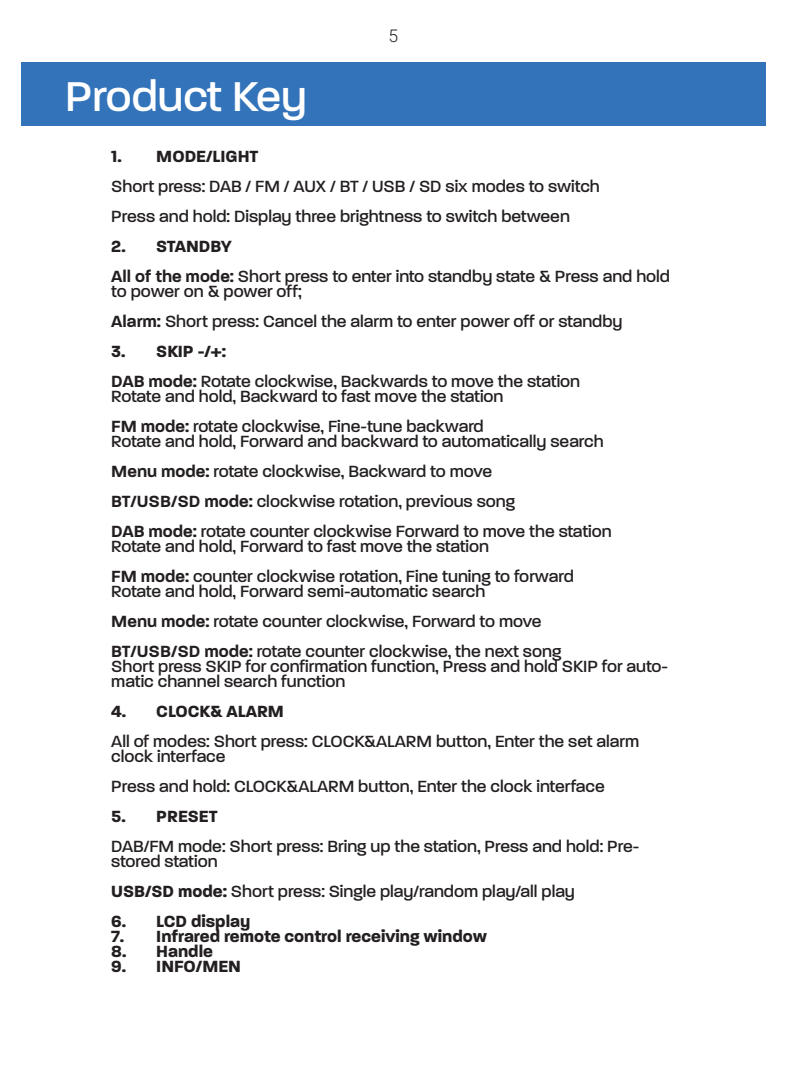
<style>
.page{position:relative;width:787px;height:1092px;background:#fff}
.page>*{position:absolute;margin:0;border:0;box-sizing:border-box;transform-origin:0 0}
.t1{font:500 45px "Paralucent";color:#fff}
.t2{font:500 17.5px/30px "Paralucent";color:#231f20}
.t3{font:700 17.5px "Paralucent";color:#231f20}
.t4{font:300 17.5px "Roboto";color:#231f20}
.s1{font-weight:700}
.s2{font-weight:600}
</style>
<div class="page">
<div style="left:21px;top:62px;width:744px;height:63px;background:#3273ba"></div>
<p class="t4" style="left:388px;top:23px;width:11px">5</p>
<h1 class="t1" style="left:65px;top:70px;width:243px">Product Key</h1>
<p class="t3" style="left:111px;top:146px;width:149px">1. MODE/LIGHT</p>
<p class="t2" style="left:111px;top:171px;width:490px">Short press: DAB / FM / AUX / BT / USB / SD six modes to switch<br>Press and hold: Display three brightness to switch between</p>
<p class="t2" style="left:111px;top:231px;width:560px"><span class="s1">2. STANDBY<br></span><span class="s2">All of the mode:</span> Short press to enter into standby state &amp; Press and hold</p>
<p class="t2" style="left:111px;top:276px;width:513px">to power on &amp; power off;<br><span class="s2">Alarm:</span> Short press: Cancel the alarm to enter power off or standby</p>
<p class="t2" style="left:111px;top:336px;width:470px"><span class="s1">3. SKIP -/+:<br></span><span class="s2">DAB mode:</span> Rotate clockwise, Backwards to move the station</p>
<p class="t2" style="left:111px;top:381px;width:394px">Rotate and hold, Backward to fast move the station<br><span class="s2">FM mode:</span> rotate clockwise, Fine-tune backward</p>
<p class="t2" style="left:111px;top:426px;width:502px">Rotate and hold, Forward and backward to automatically search <span class="s2">Menu mode:</span> rotate clockwise, Backward to move<br><span class="s2">BT/USB/SD mode:</span> clockwise rotation, previous song<br><span class="s2">DAB mode:</span> rotate counter clockwise Forward to move the station</p>
<p class="t2" style="left:111px;top:531px;width:464px">Rotate and hold, Forward to fast move the station<br><span class="s2">FM mode:</span> counter clockwise rotation, Fine tuning to forward</p>
<p class="t2" style="left:111px;top:576px;width:451px">Rotate and hold, Forward semi-automatic search<br><span class="s2">Menu mode:</span> rotate counter clockwise, Forward to move<br><span class="s2">BT/USB/SD mode:</span> rotate counter clockwise, the next song</p>
<p class="t2" style="left:111px;top:659px;width:558px;line-height:15px">Short press SKIP for confirmation function, Press and hold SKIP for auto&shy;matic channel search function</p>
<p class="t3" style="left:111px;top:701px;width:174px">4. CLOCK&amp; ALARM</p>
<p class="t2" style="left:111px;top:734px;width:529px;line-height:15px">All of modes: Short press: CLOCK&amp;ALARM button, Enter the set alarm clock interface</p>
<p class="t2" style="left:111px;top:771px;width:495px">Press and hold: CLOCK&amp;ALARM button, Enter the clock interface</p>
<p class="t3" style="left:111px;top:806px;width:108px">5. PRESET</p>
<p class="t2" style="left:111px;top:839px;width:529px;line-height:15px">DAB/FM mode: Short press: Bring up the station, Press and hold: Pre&shy;stored station</p>
<p class="t2" style="left:111px;top:876px;width:465px"><span class="s1">USB/SD mode:</span> Short press: Single play/random play/all play</p>
<p class="t3" style="left:111px;top:911px;width:141px">6. LCD display</p>
<p class="t3" style="left:111px;top:926px;width:377px">7. Infrared remote control receiving window</p>
<p class="t3" style="left:111px;top:941px;width:103px">8. Handle</p>
<p class="t3" style="left:111px;top:956px;width:131px">9. INFO/MEN</p>
</div>
